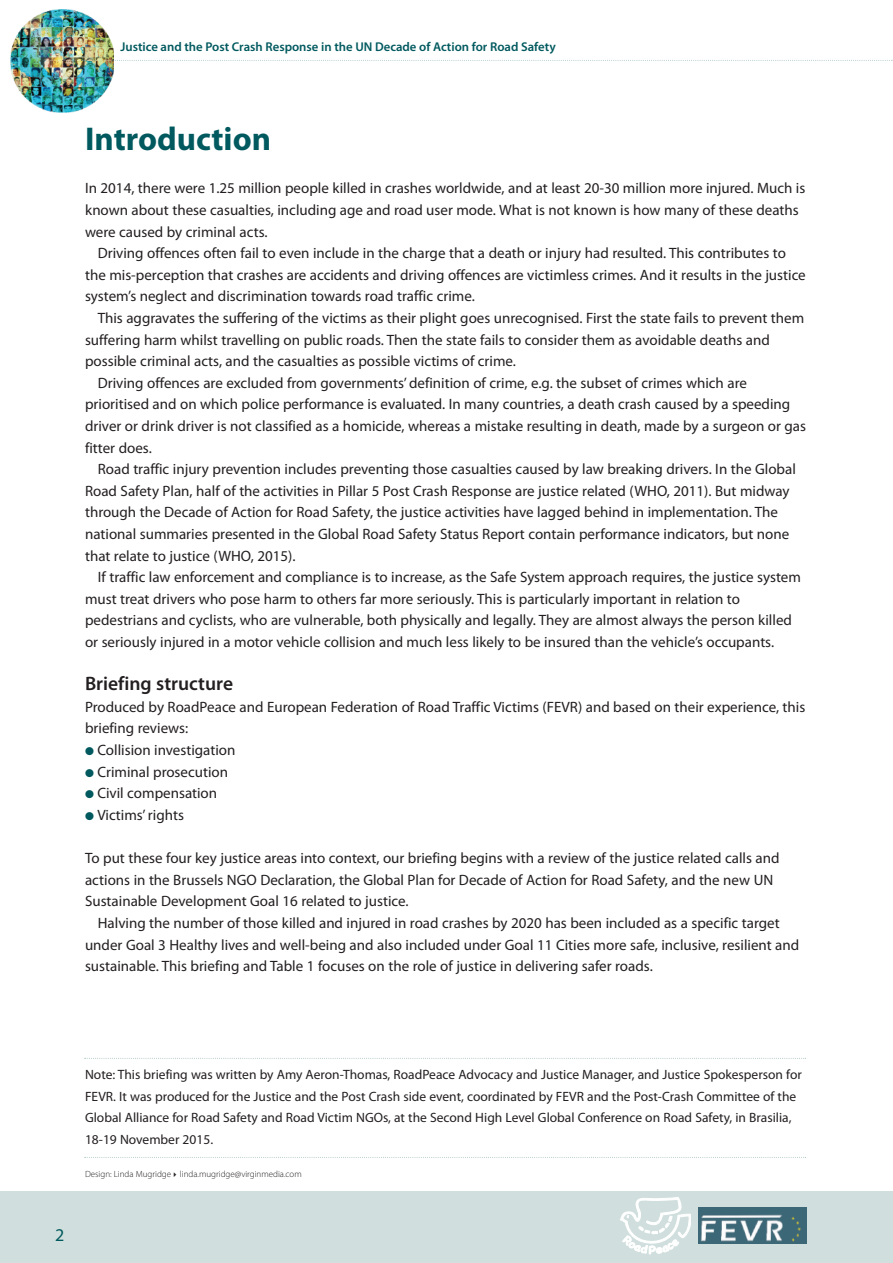
<style>
.page{position:relative;width:893px;height:1263px;background:#fff}
.page>*{position:absolute;margin:0;border:0;box-sizing:border-box;transform-origin:0 0}
.t1{font:700 33px "Myriad Pro";color:#00595e}
.t2{font:600 19.5px "Myriad Pro";color:#231f20}
.t3{font:18px "Myriad Pro";color:#00595e}
.t4{font:15px/21.6px "Myriad Pro";color:#231f20}
.t5{font:13.5px/21.6px "Myriad Pro";color:#231f20}
.t6{font:600 12.75px "Myriad Pro";color:#00595e}
.t7{font:300 9px "Myriad Pro";color:#231f20}
.s1{color:#00595e}
</style>
<div class="page">
<div style="left:0;top:1191px;width:892px;height:72px;background:#d0dfdd"></div>
<img style="left:699px;top:1208px;width:108px;height:35px">
<svg style="left:620px;top:1197px;width:71px;height:57px"></svg>
<svg style="left:115px;top:60px;width:778px;height:1px"></svg>
<img style="left:10px;top:9px;width:104px;height:104px">
<img style="left:50px;top:60px;width:31px;height:1px">
<svg style="left:85px;top:1058px;width:721px;height:1px"></svg>
<svg style="left:85px;top:1157px;width:721px;height:1px"></svg>
<p class="t6" style="left:120px;top:42px;width:437px">Justice and the Post Crash Response in the UN Decade of Action for Road Safety</p>
<h1 class="t1" style="left:85px;top:127px;width:188px">Introduction</h1>
<p class="t4" style="left:85px;top:179px;width:722px">In 2014, there were 1.25 million people killed in crashes worldwide, and at least 20-30 million more injured. Much is known about these casualties, including age and road user mode. What is not known is how many of these deaths were caused by criminal acts.</p>
<p class="t4" style="left:85px;top:244px;width:722px;text-indent:13px">Driving offences often fail to even include in the charge that a death or injury had resulted. This contributes to the mis-perception that crashes are accidents and driving offences are victimless crimes. And it results in the justice system’s neglect and discrimination towards road traffic crime.</p>
<p class="t4" style="left:98px;top:308px;width:708px">This aggravates the suffering of the victims as their plight goes unrecognised. First the state fails to prevent them</p>
<p class="t4" style="left:85px;top:330px;width:686px">suffering harm whilst travelling on public roads. Then the state fails to consider them as avoidable deaths and</p>
<p class="t4" style="left:85px;top:352px;width:432px">possible criminal acts, and the casualties as possible victims of crime.</p>
<p class="t4" style="left:98px;top:373px;width:651px">Driving offences are excluded from governments’ definition of crime, e.g. the subset of crimes which are</p>
<p class="t4" style="left:85px;top:395px;width:707px">prioritised and on which police performance is evaluated. In many countries, a death crash caused by a speeding</p>
<p class="t4" style="left:85px;top:416px;width:722px">driver or drink driver is not classified as a homicide, whereas a mistake resulting in death, made by a surgeon or gas</p>
<p class="t4" style="left:85px;top:438px;width:68px">fitter does.</p>
<p class="t4" style="left:98px;top:460px;width:700px">Road traffic injury prevention includes preventing those casualties caused by law breaking drivers. In the Global</p>
<p class="t4" style="left:85px;top:481px;width:706px">Road Safety Plan, half of the activities in Pillar 5 Post Crash Response are justice related (WHO, 2011). But midway</p>
<p class="t4" style="left:85px;top:503px;width:694px">through the Decade of Action for Road Safety, the justice activities have lagged behind in implementation. The</p>
<p class="t4" style="left:85px;top:524px;width:706px">national summaries presented in the Global Road Safety Status Report contain performance indicators, but none</p>
<p class="t4" style="left:85px;top:546px;width:212px">that relate to justice (WHO, 2015).</p>
<p class="t4" style="left:98px;top:568px;width:705px">If traffic law enforcement and compliance is to increase, as the Safe System approach requires, the justice system</p>
<p class="t4" style="left:85px;top:589px;width:656px">must treat drivers who pose harm to others far more seriously. This is particularly important in relation to</p>
<p class="t4" style="left:85px;top:611px;width:708px">pedestrians and cyclists, who are vulnerable, both physically and legally. They are almost always the person killed</p>
<p class="t4" style="left:85px;top:632px;width:691px">or seriously injured in a motor vehicle collision and much less likely to be insured than the vehicle’s occupants.</p>
<h2 class="t2" style="left:85px;top:676px;width:150px">Briefing structure</h2>
<p class="t4" style="left:85px;top:697px;width:722px">Produced by RoadPeace and European Federation of Road Traffic Victims (FEVR) and based on their experience, this briefing reviews:</p>
<p class="t4" style="left:85px;top:740px;width:152px"><span class="s1">●</span> Collision investigation</p>
<p class="t4" style="left:85px;top:762px;width:145px"><span class="s1">●</span> Criminal prosecution</p>
<p class="t4" style="left:85px;top:784px;width:134px"><span class="s1">●</span> Civil compensation</p>
<p class="t4" style="left:85px;top:805px;width:100px"><span class="s1">●</span> Victims’rights</p>
<p class="t4" style="left:85px;top:848px;width:696px">To put these four key justice areas into context, our briefing begins with a review of the justice related calls and actions in the Brussels NGO Declaration, the Global Plan for Decade of Action for Road Safety, and the new UN<br>Sustainable Development Goal 16 related to justice.</p>
<p class="t4" style="left:85px;top:913px;width:716px;text-indent:13px">Halving the number of those killed and injured in road crashes by 2020 has been included as a specific target under Goal 3 Healthy lives and well-being and also included under Goal 11 Cities more safe, inclusive, resilient and sustainable. This briefing and Table 1 focuses on the role of justice in delivering safer roads.</p>
<p class="t3" style="left:55px;top:1228px;width:11px">2</p>
<p class="t5" style="left:85px;top:1065px;width:718px">Note: This briefing was written by Amy Aeron-Thomas, RoadPeace Advocacy and Justice Manager, and Justice Spokesperson for FEVR. It was produced for the Justice and the Post Crash side event, coordinated by FEVR and the Post-Crash Committee of the Global Alliance for Road Safety and Road Victim NGOs, at the Second High Level Global Conference on Road Safety, in Brasilia, 18-19 November 2015.</p>
<p class="t7" style="left:85px;top:1170px;width:218px">Design: Linda Mugridge✔ linda.mugridge@virginmedia.com</p>
</div>
